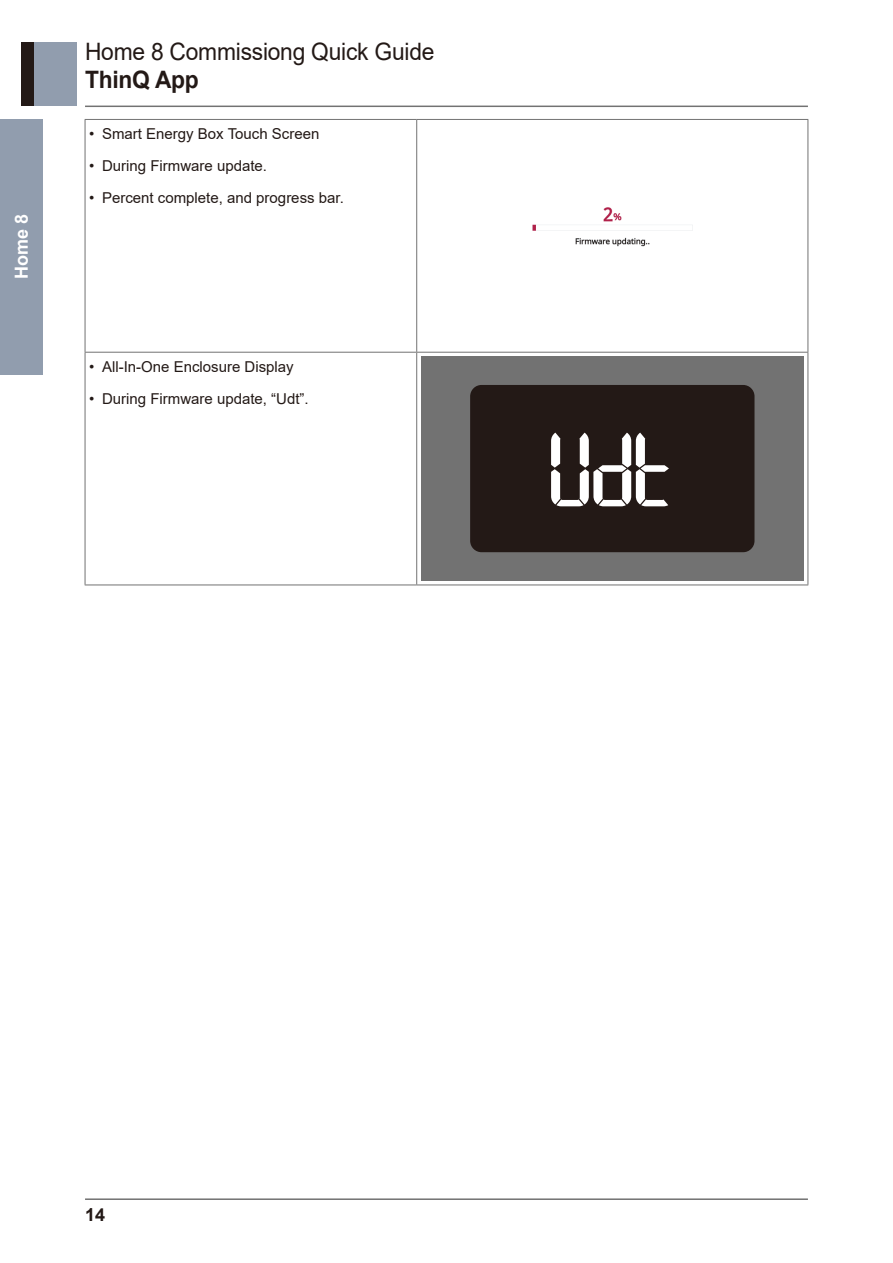
<style>
.page{position:relative;width:893px;height:1263px;background:#fff}
.page>*{position:absolute;margin:0;border:0;box-sizing:border-box;transform-origin:0 0}
._01_Product_Manual_t{font:24px "Arial";letter-spacing:-.01em;color:#231916;scale:.95 1}
._02_Chapter{font:700 24px "Arial";letter-spacing:-.01em;color:#231916;scale:.95 1}
.t1{font:700 18px "Arial";color:#fff}
.t2{font:700 18px "Arial";color:#231916}
.t3{font:15px "Arial";color:#231916}
</style>
<div class="page">
<div style="left:0;top:119px;width:43px;height:255px;background:#919dae"></div>
<div style="left:34px;top:43px;width:43px;height:63px;background:#919dae"></div>
<div style="left:21px;top:43px;width:13px;height:63px;background:#231916"></div>
<hr style="left:85px;top:106px;width:723px;height:1px;background:#727272">
<hr style="left:85px;top:1198px;width:723px;height:2px;background:#727272">
<hr style="left:85px;top:352px;width:332px;height:1px;background:#727272">
<hr style="left:417px;top:352px;width:391px;height:1px;background:#727272">
<hr style="left:85px;top:585px;width:332px;height:1px;background:#727272">
<hr style="left:417px;top:585px;width:391px;height:1px;background:#727272">
<hr style="left:417px;top:119px;width:391px;height:1px;background:#727272">
<hr style="left:807px;top:120px;width:1px;height:232px;background:#727272">
<hr style="left:807px;top:353px;width:1px;height:232px;background:#727272">
<hr style="left:85px;top:119px;width:332px;height:1px;background:#727272">
<hr style="left:85px;top:120px;width:1px;height:232px;background:#727272">
<hr style="left:416px;top:120px;width:1px;height:232px;background:#727272">
<hr style="left:85px;top:353px;width:1px;height:232px;background:#727272">
<hr style="left:416px;top:353px;width:1px;height:232px;background:#727272">
<img style="left:532px;top:207px;width:161px;height:40px">
<div style="left:421px;top:356px;width:383px;height:225px;background:#727272"></div>
<div style="left:471px;top:386px;width:283px;height:165px;background:#231916;border-radius:11px"></div>
<div style="left:470px;top:385px;width:284px;height:167px;border:2px solid #231916;border-radius:11px"></div>
<svg style="left:551px;top:433px;width:118px;height:73px"></svg>
<p class="t1" style="left:9px;top:279px;width:67px;rotate:-90deg">Home 8</p>
<p class="_01_Product_Manual_t" style="left:85px;top:35px;width:369px">Home 8 Commissiong Quick Guide</p>
<p class="_02_Chapter" style="left:85px;top:63px;width:121px">ThinQ App</p>
<p class="t3" style="left:89px;top:123px;width:232px">• Smart Energy Box Touch Screen</p>
<p class="t3" style="left:89px;top:156px;width:179px">• During Firmware update.</p>
<p class="t3" style="left:89px;top:188px;width:256px">• Percent complete, and progress bar.</p>
<p class="t3" style="left:89px;top:356px;width:206px">• All-In-One Enclosure Display</p>
<p class="t3" style="left:89px;top:388px;width:221px">• During Firmware update, “Udt”.</p>
<p class="t2" style="left:85px;top:1202px;width:22px">14</p>
</div>
